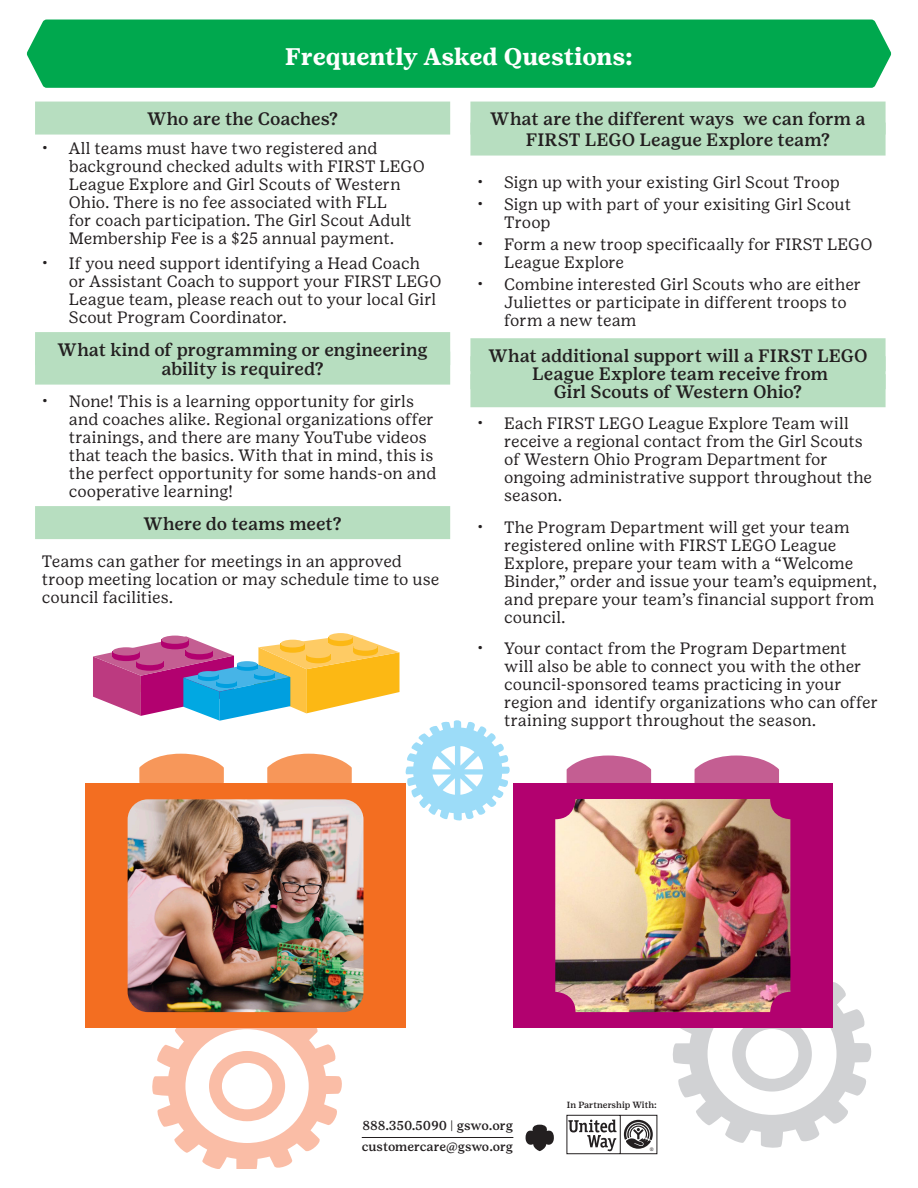
<style>
.page{position:relative;width:918px;height:1188px;background:#fff}
.page>*{position:absolute;margin:0;border:0;box-sizing:border-box;transform-origin:0 0}
.t1{font:700 24px "Girl Scout Text";letter-spacing:-.01em;color:#fff}
.Subheader{font:500 18px "Girl Scout Text";letter-spacing:-.005em;color:#231f20}
.Bullets{font:16.5px/18px "Girl Scout Text";color:#231f20}
.t2{font:500 12.9px "Girl Scout Text";color:#231f20}
.t3{font:500 12.6px "Girl Scout Text";letter-spacing:-.005em;color:#231f20}
.t4{font:500 9px "Girl Scout Text";color:#231f20}
.t5{font:7.8px "Girl Scout Text";color:#231f20}
</style>
<div class="page">
<div style="left:27px;top:20px;width:864px;height:68px;background:#00a84e"></div>
<div style="left:35px;top:102px;width:415px;height:33px;background:#b7dec0"></div>
<div style="left:35px;top:332px;width:415px;height:33px;background:#b7dec0"></div>
<div style="left:35px;top:352px;width:415px;height:33px;background:#b7dec0"></div>
<div style="left:35px;top:506px;width:415px;height:33px;background:#b7dec0"></div>
<div style="left:470px;top:102px;width:416px;height:33px;background:#b7dec0"></div>
<div style="left:470px;top:123px;width:416px;height:33px;background:#b7dec0"></div>
<div style="left:470px;top:338px;width:416px;height:33px;background:#b7dec0"></div>
<div style="left:470px;top:356px;width:416px;height:33px;background:#b7dec0"></div>
<div style="left:470px;top:374px;width:416px;height:33px;background:#b7dec0"></div>
<svg style="left:152px;top:1028px;width:190px;height:141px"></svg>
<svg style="left:673px;top:982px;width:199px;height:166px"></svg>
<svg style="left:567px;top:756px;width:84px;height:27px;background:#cb73a0"></svg>
<svg style="left:695px;top:756px;width:84px;height:27px;background:#cb73a0"></svg>
<div style="left:85px;top:783px;width:321px;height:245px;background:#f36e21"></div>
<div style="left:513px;top:783px;width:320px;height:245px;background:#b2016f"></div>
<img style="left:128px;top:822px;width:236px;height:190px">
<svg style="left:566px;top:1114px;width:92px;height:40px"></svg>
<hr style="left:362px;top:1137px;width:151px;height:1px;background:#231f20">
<svg style="left:526px;top:1125px;width:28px;height:26px"></svg>
<div style="left:329px;top:633px;width:24px;height:8px;background:#fecb64;border-radius:50%"></div>
<svg style="left:93px;top:635px;width:417px;height:187px"></svg>
<div style="left:254px;top:670px;width:20px;height:6px;background:#46b4e7;border-radius:50%"></div>
<hr style="left:216px;top:681px;width:21px;height:4px;background:#009fdf">
<div style="left:216px;top:682px;width:21px;height:6px;background:#009fdf;border-radius:50%"></div>
<div style="left:216px;top:678px;width:21px;height:6px;background:#46b4e7;border-radius:50%"></div>
<hr style="left:198px;top:674px;width:21px;height:4px;background:#009fdf">
<div style="left:198px;top:675px;width:21px;height:6px;background:#009fdf;border-radius:50%"></div>
<div style="left:198px;top:671px;width:21px;height:6px;background:#46b4e7;border-radius:50%"></div>
<div style="left:237px;top:665px;width:20px;height:6px;background:#009fdf;border-radius:50%"></div>
<hr style="left:237px;top:664px;width:20px;height:4px;background:#009fdf">
<div style="left:237px;top:661px;width:20px;height:6px;background:#46b4e7;border-radius:50%"></div>
<img style="left:555px;top:799px;width:235px;height:213px">
<p class="t1" style="left:285px;top:42px;width:349px">Frequently Asked Questions:</p>
<p class="Subheader" style="left:147px;top:108px;width:192px">Who are the Coaches?</p>
<p class="Bullets" style="left:69px;top:139px;width:357px;text-indent:-27px">• All teams must have two registered and background checked adults with FIRST LEGO League Explore and Girl Scouts of Western Ohio. There is no fee associated with FLL<br>for coach participation. The Girl Scout Adult Membership Fee is a $25 annual payment.</p>
<p class="Bullets" style="left:69px;top:254px;width:374px;text-indent:-27px">• If you need support identifying a Head Coach<br>or Assistant Coach to support your FIRST LEGO League team, please reach out to your local Girl Scout Program Coordinator.</p>
<p class="Subheader" style="left:58px;top:339px;width:371px">What kind of programming or engineering</p>
<p class="Subheader" style="left:161px;top:359px;width:164px">ability is required?</p>
<p class="Bullets" style="left:69px;top:392px;width:369px;text-indent:-27px">• None! This is a learning opportunity for girls and coaches alike. Regional organizations offer trainings, and there are many YouTube videos that teach the basics. With that in mind, this is the perfect opportunity for some hands-on and cooperative learning!</p>
<p class="Subheader" style="left:144px;top:513px;width:200px">Where do teams meet?</p>
<p class="Bullets" style="left:42px;top:552px;width:399px">Teams can gather for meetings in an approved troop meeting location or may schedule time to use council facilities.</p>
<p class="Subheader" style="left:490px;top:108px;width:377px">What are the different ways we can form a</p>
<p class="Subheader" style="left:526px;top:129px;width:306px">FIRST LEGO League Explore team?</p>
<p class="Bullets" style="left:477px;top:173px;width:364px">• Sign up with your existing Girl Scout Troop</p>
<p class="Bullets" style="left:504px;top:195px;width:348px;text-indent:-27px">• Sign up with part of your exisiting Girl Scout<br>Troop</p>
<p class="Bullets" style="left:504px;top:235px;width:370px;text-indent:-27px">• Form a new troop specificaally for FIRST LEGO<br>League Explore</p>
<p class="Bullets" style="left:504px;top:275px;width:359px;text-indent:-27px">• Combine interested Girl Scouts who are either<br>Juliettes or participate in different troops to form a new team</p>
<p class="Subheader" style="left:488px;top:345px;width:381px">What additional support will a FIRST LEGO</p>
<p class="Subheader" style="left:532px;top:363px;width:297px">League Explore team receive from</p>
<p class="Subheader" style="left:554px;top:381px;width:250px">Girl Scouts of Western Ohio?</p>
<p class="Bullets" style="left:504px;top:415px;width:369px;text-indent:-27px">• Each FIRST LEGO League Explore Team will receive a regional contact from the Girl Scouts of Western Ohio Program Department for ongoing administrative support throughout the season.</p>
<p class="Bullets" style="left:504px;top:518px;width:374px;text-indent:-27px">• The Program Department will get your team registered online with FIRST LEGO League Explore, prepare your team with a “Welcome Binder,” order and issue your team’s equipment, and prepare your team’s financial support from council.</p>
<p class="Bullets" style="left:504px;top:640px;width:375px;text-indent:-27px">• Your contact from the Program Department will also be able to connect you with the other council-sponsored teams practicing in your region and identify organizations who can offer training support throughout the season.</p>
<p class="t4" style="left:567px;top:1100px;width:91px">In Partnership With:</p>
<p class="t2" style="left:362px;top:1118px;width:152px">888.350.5090 | gswo.org</p>
<p class="t3" style="left:362px;top:1139px;width:153px">customercare@gswo.org</p>
<p class="t5" style="left:649px;top:1146px;width:6px">®</p>
</div>
